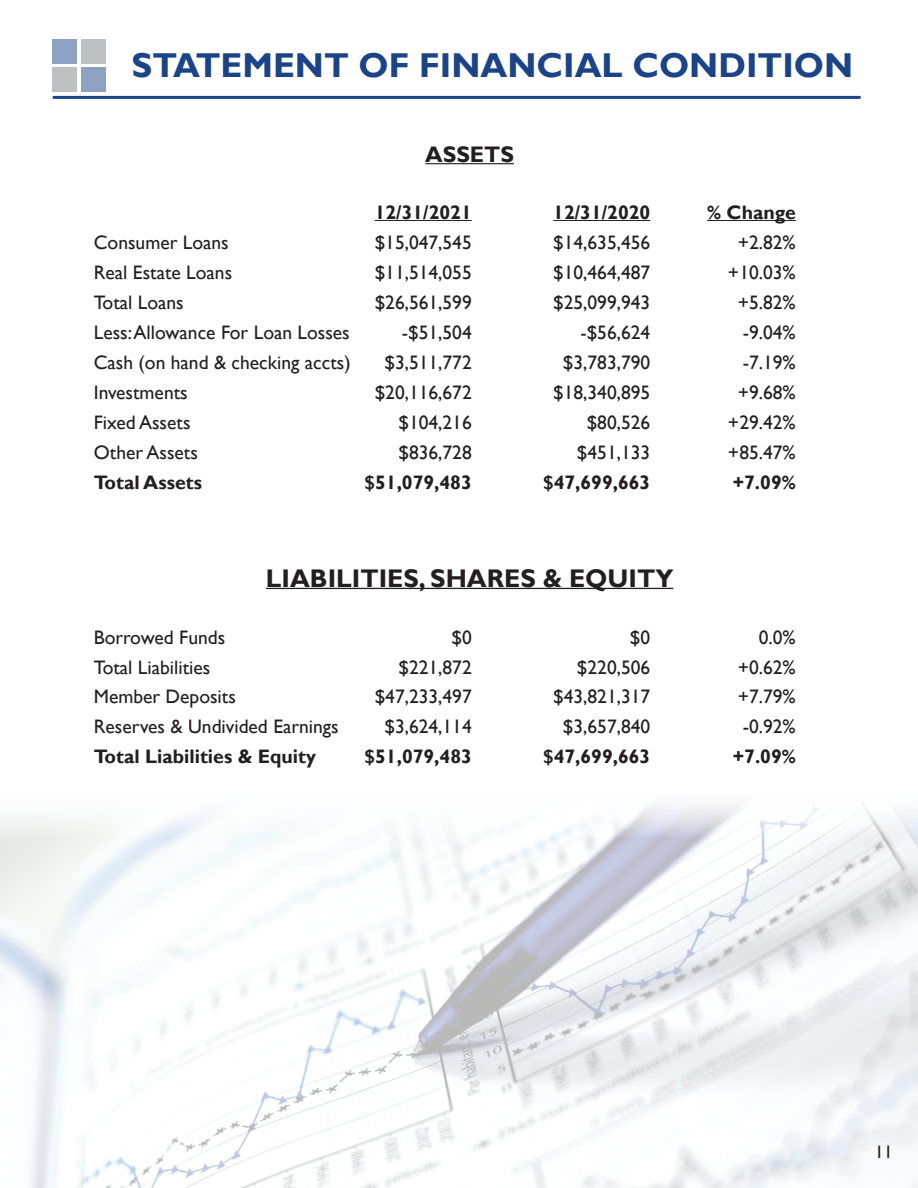
<style>
.page{position:relative;width:918px;height:1188px;background:#fff}
.page>*{position:absolute;margin:0;border:0;box-sizing:border-box;transform-origin:0 0}
.t1{font:700 34.5px "Gill Sans";color:#1b4387}
.t2{font:700 25.5px "Gill Sans";color:#231f20}
.t3{font:700 22.5px "Gill Sans";color:#231f20}
.t4{font:19.5px "Gill Sans";color:#231f20}
.t5{font:700 19.5px "Gill Sans";color:#231f20}
.t6{font:18px "Gill Sans";color:#231f20}
</style>
<div class="page">
<img style="left:0;top:805px;width:918px;height:383px">
<hr style="left:53px;top:96px;width:808px;height:3px;background:#1b4387">
<div style="left:53px;top:40px;width:24px;height:24px;background:#8da1c3"></div>
<div style="left:81px;top:40px;width:25px;height:24px;background:#bfc0c2"></div>
<div style="left:53px;top:68px;width:24px;height:24px;background:#bfc0c2"></div>
<div style="left:81px;top:68px;width:25px;height:24px;background:#8da1c3"></div>
<hr style="left:425px;top:163px;width:89px;height:1px;background:#231f20">
<hr style="left:375px;top:220px;width:97px;height:1px;background:#231f20">
<hr style="left:553px;top:220px;width:97px;height:1px;background:#231f20">
<hr style="left:707px;top:220px;width:89px;height:1px;background:#231f20">
<hr style="left:266px;top:588px;width:407px;height:1px;background:#231f20">
<h1 class="t1" style="left:132px;top:44px;width:723px">STATEMENT OF FINANCIAL CONDITION</h1>
<p class="t3" style="left:425px;top:141px;width:90px">ASSETS</p>
<p class="t5" style="left:375px;top:201px;width:99px">12/31/2021</p>
<p class="t5" style="left:553px;top:201px;width:99px">12/31/2020</p>
<p class="t5" style="left:707px;top:201px;width:90px">% Change</p>
<p class="t4" style="left:94px;top:231px;width:136px">Consumer Loans</p>
<p class="t4" style="left:375px;top:231px;width:99px">$15,047,545</p>
<p class="t4" style="left:553px;top:231px;width:99px">$14,635,456</p>
<p class="t4" style="left:738px;top:231px;width:60px">+2.82%</p>
<p class="t4" style="left:94px;top:261px;width:140px">Real Estate Loans</p>
<p class="t4" style="left:375px;top:261px;width:99px">$11,514,055</p>
<p class="t4" style="left:553px;top:261px;width:99px">$10,464,487</p>
<p class="t4" style="left:728px;top:261px;width:69px">+10.03%</p>
<p class="t4" style="left:94px;top:291px;width:92px">Total Loans</p>
<p class="t4" style="left:375px;top:291px;width:99px">$26,561,599</p>
<p class="t4" style="left:553px;top:291px;width:99px">$25,099,943</p>
<p class="t4" style="left:738px;top:291px;width:60px">+5.82%</p>
<p class="t4" style="left:94px;top:321px;width:257px">Less: Allowance For Loan Losses</p>
<p class="t4" style="left:402px;top:321px;width:71px">-$51,504</p>
<p class="t4" style="left:580px;top:321px;width:71px">-$56,624</p>
<p class="t4" style="left:743px;top:321px;width:55px">-9.04%</p>
<p class="t4" style="left:94px;top:351px;width:258px">Cash (on hand &amp; checking accts)</p>
<p class="t4" style="left:384px;top:351px;width:89px">$3,511,772</p>
<p class="t4" style="left:563px;top:351px;width:89px">$3,783,790</p>
<p class="t4" style="left:743px;top:351px;width:55px">-7.19%</p>
<p class="t4" style="left:94px;top:381px;width:95px">Investments</p>
<p class="t4" style="left:375px;top:381px;width:99px">$20,116,672</p>
<p class="t4" style="left:553px;top:381px;width:99px">$18,340,895</p>
<p class="t4" style="left:738px;top:381px;width:60px">+9.68%</p>
<p class="t4" style="left:94px;top:411px;width:98px">Fixed Assets</p>
<p class="t4" style="left:398px;top:411px;width:75px">$104,216</p>
<p class="t4" style="left:587px;top:411px;width:65px">$80,526</p>
<p class="t4" style="left:728px;top:411px;width:69px">+29.42%</p>
<p class="t4" style="left:94px;top:441px;width:106px">Other Assets</p>
<p class="t4" style="left:398px;top:441px;width:75px">$836,728</p>
<p class="t4" style="left:577px;top:441px;width:75px">$451,133</p>
<p class="t4" style="left:728px;top:441px;width:69px">+85.47%</p>
<p class="t5" style="left:94px;top:471px;width:110px">Total Assets</p>
<p class="t5" style="left:365px;top:471px;width:109px">$51,079,483</p>
<p class="t5" style="left:543px;top:471px;width:109px">$47,699,663</p>
<p class="t5" style="left:733px;top:471px;width:64px">+7.09%</p>
<h2 class="t2" style="left:266px;top:563px;width:409px">LIABILITIES, SHARES &amp; EQUITY</h2>
<p class="t4" style="left:94px;top:626px;width:133px">Borrowed Funds</p>
<p class="t4" style="left:451px;top:626px;width:22px">$0</p>
<p class="t4" style="left:630px;top:626px;width:22px">$0</p>
<p class="t4" style="left:759px;top:626px;width:38px">0.0%</p>
<p class="t4" style="left:94px;top:656px;width:118px">Total Liabilities</p>
<p class="t4" style="left:398px;top:656px;width:75px">$221,872</p>
<p class="t4" style="left:577px;top:656px;width:75px">$220,506</p>
<p class="t4" style="left:738px;top:656px;width:60px">+0.62%</p>
<p class="t4" style="left:94px;top:686px;width:144px">Member Deposits</p>
<p class="t4" style="left:375px;top:686px;width:99px">$47,233,497</p>
<p class="t4" style="left:553px;top:686px;width:99px">$43,821,317</p>
<p class="t4" style="left:738px;top:686px;width:60px">+7.79%</p>
<p class="t4" style="left:94px;top:716px;width:246px">Reserves &amp; Undivided Earnings</p>
<p class="t4" style="left:384px;top:716px;width:89px">$3,624,114</p>
<p class="t4" style="left:563px;top:716px;width:89px">$3,657,840</p>
<p class="t4" style="left:743px;top:716px;width:55px">-0.92%</p>
<p class="t5" style="left:94px;top:745px;width:224px">Total Liabilities &amp; Equity</p>
<p class="t5" style="left:365px;top:745px;width:109px">$51,079,483</p>
<p class="t5" style="left:543px;top:745px;width:109px">$47,699,663</p>
<p class="t5" style="left:733px;top:745px;width:64px">+7.09%</p>
<p class="t6" style="left:875px;top:1141px;width:19px">11</p>
</div>
